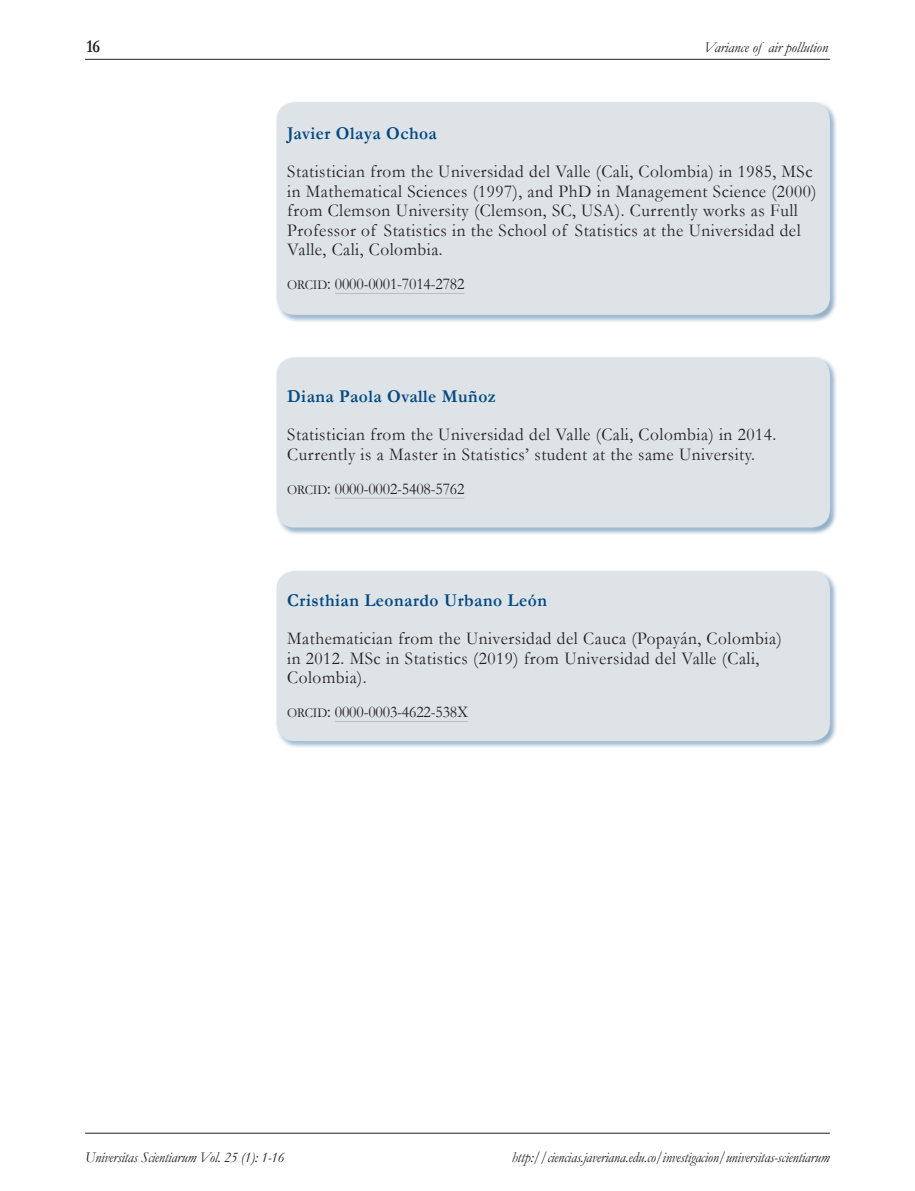
<style>
.page{position:relative;width:915px;height:1191px;background:#fff}
.page>*{position:absolute;margin:0;border:0;box-sizing:border-box;transform-origin:0 0}
.TEXTOcorrido{font:18.15px/19.5px "Garamond";letter-spacing:.03em;color:#231f20;scale:.95 1}
.t1{font:700 18.15px "Garamond";letter-spacing:.03em;color:#034983;scale:.95 1}
.t2{font:700 18px "Garamond";color:#231f20;scale:.9 1}
.TEXTOcorrido-2{font:16.5px "Garamond";letter-spacing:-.01em;color:#231f20;scale:.95 1}
.t3{font:italic 15px "Garamond";letter-spacing:-.01em;color:#231f20;scale:.95 1}
.t4{font:italic 15px "Garamond";letter-spacing:-.01em;color:#231f20}
.s1{font-size:13.65px}
.s2{font-size:18px}
</style>
<div class="page">
<hr style="left:85px;top:59px;width:744px;height:1px;background:#231f20">
<hr style="left:85px;top:1132px;width:744px;height:1px;background:#231f20">
<div style="left:267px;top:93px;width:572px;height:231px;background:#fff;opacity:.75"></div>
<div style="left:276px;top:102px;width:553px;height:213px;background:#dde3e7;border-radius:18px"></div>
<hr style="left:335px;top:293px;width:129px;height:1px;background:#bcbdc0">
<div style="left:267px;top:348px;width:572px;height:189px;background:#fff;opacity:.75"></div>
<div style="left:276px;top:357px;width:553px;height:170px;background:#dde3e7;border-radius:18px"></div>
<hr style="left:335px;top:498px;width:129px;height:1px;background:#bcbdc0">
<div style="left:267px;top:561px;width:572px;height:189px;background:#fff;opacity:.75"></div>
<div style="left:276px;top:571px;width:553px;height:170px;background:#dde3e7;border-radius:18px"></div>
<hr style="left:335px;top:721px;width:133px;height:1px;background:#bcbdc0">
<p class="t2" style="left:87px;top:34px;width:17px">16</p>
<p class="t4" style="left:703px;top:37px;width:126px">Variance of air pollution</p>
<p class="t1" style="left:287px;top:121px;width:159px">Javier Olaya Ochoa</p>
<p class="TEXTOcorrido" style="left:287px;top:161px;width:558px">Statistician from the Universidad del Valle (Cali, Colombia) in 1985, MSc in Mathematical Sciences (1997), and PhD in Management Science (2000) from Clemson University (Clemson, SC, USA). Currently works as Full Professor of Statistics in the School of Statistics at the Universidad del Valle, Cali, Colombia.</p>
<p class="TEXTOcorrido-2" style="left:287px;top:273px;width:188px"><span class="s1">ORCID</span><span class="s2">:</span> 0000-0001-7014-2782</p>
<p class="t1" style="left:287px;top:384px;width:221px">Diana Paola Ovalle Muñoz</p>
<p class="TEXTOcorrido" style="left:287px;top:424px;width:516px">Statistician from the Universidad del Valle (Cali, Colombia) in 2014.<br>Currently is a Master in Statistics’ student at the same University.</p>
<p class="TEXTOcorrido-2" style="left:287px;top:477px;width:188px"><span class="s1">ORCID</span><span class="s2">:</span> 0000-0002-5408-5762</p>
<p class="t1" style="left:287px;top:587px;width:275px">Cristhian Leonardo Urbano León</p>
<p class="TEXTOcorrido" style="left:287px;top:628px;width:522px">Mathematician from the Universidad del Cauca (Popayán, Colombia) in 2012. MSc in Statistics (2019) from Universidad del Valle (Cali,<br>Colombia).</p>
<p class="TEXTOcorrido-2" style="left:287px;top:700px;width:192px"><span class="s1">ORCID</span><span class="s2">:</span> 0000-0003-4622-538X</p>
<p class="t3" style="left:85px;top:1146px;width:211px">Universitas Scientiarum Vol. 25 (1): 1-16</p>
<p class="t3" style="left:511px;top:1146px;width:336px">http://ciencias.javeriana.edu.co/investigacion/universitas-scientiarum</p>
</div>
